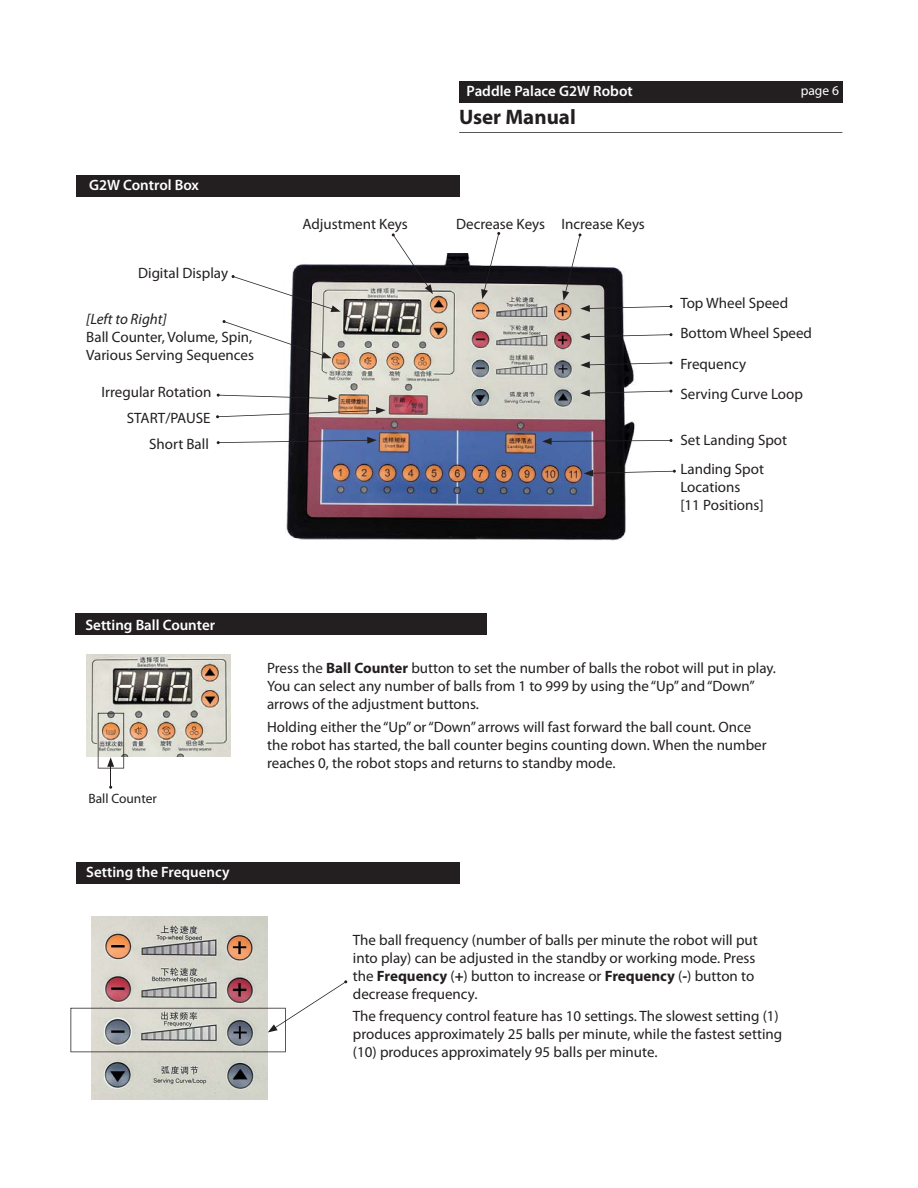
<style>
.page{position:relative;width:918px;height:1188px;background:#fff}
.page>*{position:absolute;margin:0;border:0;box-sizing:border-box;transform-origin:0 0}
.t1{font:700 21px "Myriad Pro";color:#231f20}
.t2{font:15px/18px "Myriad Pro";color:#231f20}
.t3{font:600 15px "Myriad Pro";color:#fff}
.t4{font:italic 15px "Myriad Pro";color:#231f20}
.t5{font:13.5px "Myriad Pro";color:#231f20}
.t6{font:13.5px "Myriad Pro";color:#fff}
.s1{font-weight:700}
</style>
<div class="page">
<div style="left:459px;top:81px;width:384px;height:22px;background:#231f20"></div>
<hr style="left:459px;top:132px;width:383px;height:1px;background:#231f20">
<div style="left:76px;top:176px;width:384px;height:21px;background:#231f20"></div>
<div style="left:76px;top:862px;width:384px;height:22px;background:#231f20"></div>
<img style="left:286px;top:254px;width:349px;height:287px">
<svg style="left:580px;top:333px;width:92px;height:7px"></svg>
<svg style="left:580px;top:361px;width:92px;height:7px"></svg>
<svg style="left:580px;top:390px;width:92px;height:7px"></svg>
<svg style="left:562px;top:233px;width:110px;height:79px"></svg>
<svg style="left:481px;top:232px;width:19px;height:67px"></svg>
<svg style="left:392px;top:233px;width:41px;height:61px"></svg>
<svg style="left:232px;top:275px;width:109px;height:37px"></svg>
<svg style="left:223px;top:320px;width:109px;height:38px"></svg>
<svg style="left:216px;top:394px;width:170px;height:24px"></svg>
<svg style="left:217px;top:437px;width:160px;height:7px"></svg>
<svg style="left:542px;top:438px;width:130px;height:7px"></svg>
<svg style="left:584px;top:470px;width:92px;height:7px"></svg>
<img style="left:91px;top:916px;width:177px;height:183px">
<svg style="left:70px;top:980px;width:277px;height:72px"></svg>
<div style="left:75px;top:613px;width:412px;height:22px;background:#231f20"></div>
<img style="left:87px;top:654px;width:143px;height:103px">
<svg style="left:98px;top:713px;width:26px;height:76px"></svg>
<p class="t3" style="left:89px;top:179px;width:111px">G2W Control Box</p>
<p class="t2" style="left:138px;top:266px;width:91px">Digital Display</p>
<p class="t4" style="left:86px;top:313px;width:82px">[Left to Right]</p>
<p class="t2" style="left:86px;top:329px;width:169px">Ball Counter, Volume, Spin,<br>Various Serving Sequences</p>
<p class="t2" style="left:101px;top:384px;width:112px">Irregular Rotation</p>
<p class="t2" style="left:127px;top:410px;width:85px">START/PAUSE</p>
<p class="t2" style="left:149px;top:436px;width:61px">Short Ball</p>
<p class="t2" style="left:303px;top:216px;width:107px">Adjustment Keys</p>
<p class="t3" style="left:467px;top:86px;width:168px">Paddle Palace G2W Robot</p>
<p class="t6" style="left:801px;top:86px;width:40px">page 6</p>
<h1 class="t1" style="left:459px;top:109px;width:118px">User Manual</h1>
<p class="t2" style="left:456px;top:216px;width:190px">Decrease Keys Increase Keys</p>
<p class="t2" style="left:680px;top:289px;width:133px;line-height:30.5px">Top Wheel Speed<br>Bottom Wheel Speed<br>Frequency<br>Serving Curve Loop</p>
<p class="t2" style="left:680px;top:433px;width:108px">Set Landing Spot</p>
<p class="t2" style="left:680px;top:462px;width:85px">Landing Spot<br>Locations<br>[11 Positions]</p>
<p class="t3" style="left:85px;top:619px;width:131px">Setting Ball Counter</p>
<p class="t5" style="left:88px;top:793px;width:70px">Ball Counter</p>
<p class="t3" style="left:86px;top:867px;width:145px">Setting the Frequency</p>
<p class="t2" style="left:267px;top:661px;width:511px">Press the <span class="s1">Ball Counter</span> button to set the number of balls the robot will put in play.<br>You can select any number of balls from 1 to 999 by using the “Up” and “Down” arrows of the adjustment buttons.</p>
<p class="t2" style="left:267px;top:719px;width:501px">Holding either the “Up” or “Down” arrows will fast forward the ball count. Once the robot has started, the ball counter begins counting down. When the number reaches 0, the robot stops and returns to standby mode.</p>
<p class="t2" style="left:353px;top:932px;width:406px">The ball frequency (number of balls per minute the robot will put into play) can be adjusted in the standby or working mode. Press the <span class="s1">Frequency</span> (<span class="s1">+</span>) button to increase or <span class="s1">Frequency</span> (<span class="s1">-</span>) button to decrease frequency.</p>
<p class="t2" style="left:353px;top:1008px;width:431px">The frequency control feature has 10 settings. The slowest setting (1) produces approximately 25 balls per minute, while the fastest setting (10) produces approximately 95 balls per minute.</p>
</div>
